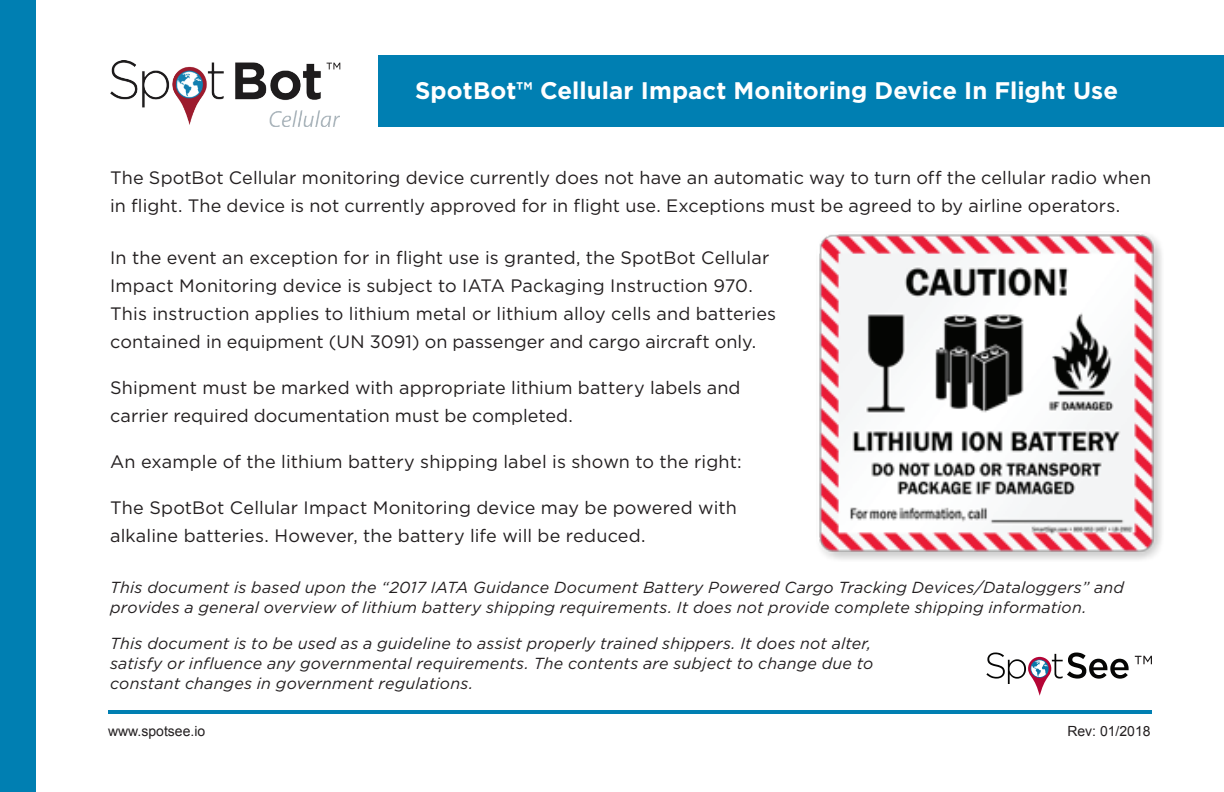
<style>
.page{position:relative;width:1224px;height:792px;background:#fff}
.page>*{position:absolute;margin:0;border:0;box-sizing:border-box;transform-origin:0 0}
.t1{font:700 24px "Gotham";letter-spacing:.005em;color:#fff}
.t2{font:18px/28px "Gotham";letter-spacing:.005em;color:#231f20}
.t3{font:italic 16px/20px "Gotham";letter-spacing:.015em;color:#231f20}
.t4{font:14px "Arial";color:#231f20}
</style>
<div class="page">
<img style="left:110px;top:61px;width:229px;height:66px">
<div style="left:0;top:0;width:36px;height:792px;background:#007fb2"></div>
<div style="left:378px;top:55px;width:846px;height:72px;background:#007fb2"></div>
<hr style="left:108px;top:710px;width:1044px;height:4px;background:#007fb2">
<svg style="left:986px;top:653px;width:143px;height:43px"></svg>
<svg style="left:1135px;top:656px;width:17px;height:8px"></svg>
<svg style="left:325px;top:61px;width:16px;height:11px"></svg>
<svg style="left:327px;top:63px;width:13px;height:6px"></svg>
<img style="left:819px;top:234px;width:343px;height:326px">
<h1 class="t1" style="left:415px;top:77px;width:704px">SpotBot™ Cellular Impact Monitoring Device In Flight Use</h1>
<p class="t2" style="left:110px;top:163px;width:1043px">The SpotBot Cellular monitoring device currently does not have an automatic way to turn off the cellular radio when in flight. The device is not currently approved for in flight use. Exceptions must be agreed to by airline operators.</p>
<p class="t2" style="left:110px;top:243px;width:668px">In the event an exception for in flight use is granted, the SpotBot Cellular Impact Monitoring device is subject to IATA Packaging Instruction 970.<br>This instruction applies to lithium metal or lithium alloy cells and batteries contained in equipment (UN 3091) on passenger and cargo aircraft only.</p>
<p class="t2" style="left:110px;top:373px;width:632px">Shipment must be marked with appropriate lithium battery labels and carrier required documentation must be completed.</p>
<p class="t2" style="left:110px;top:447px;width:633px">An example of the lithium battery shipping label is shown to the right:</p>
<p class="t2" style="left:110px;top:493px;width:628px">The SpotBot Cellular Impact Monitoring device may be powered with alkaline batteries. However, the battery life will be reduced.</p>
<p class="t3" style="left:110px;top:578px;width:1016px">This document is based upon the “2017 IATA Guidance Document Battery Powered Cargo Tracking Devices/Dataloggers” and provides a general overview of lithium battery shipping requirements. It does not provide complete shipping information.</p>
<p class="t3" style="left:110px;top:634px;width:765px">This document is to be used as a guideline to assist properly trained shippers. It does not alter, satisfy or influence any governmental requirements. The contents are subject to change due to constant changes in government regulations.</p>
<p class="t4" style="left:108px;top:722px;width:99px">www.spotsee.io</p>
<p class="t4" style="left:1067px;top:722px;width:85px">Rev: 01/2018</p>
</div>
